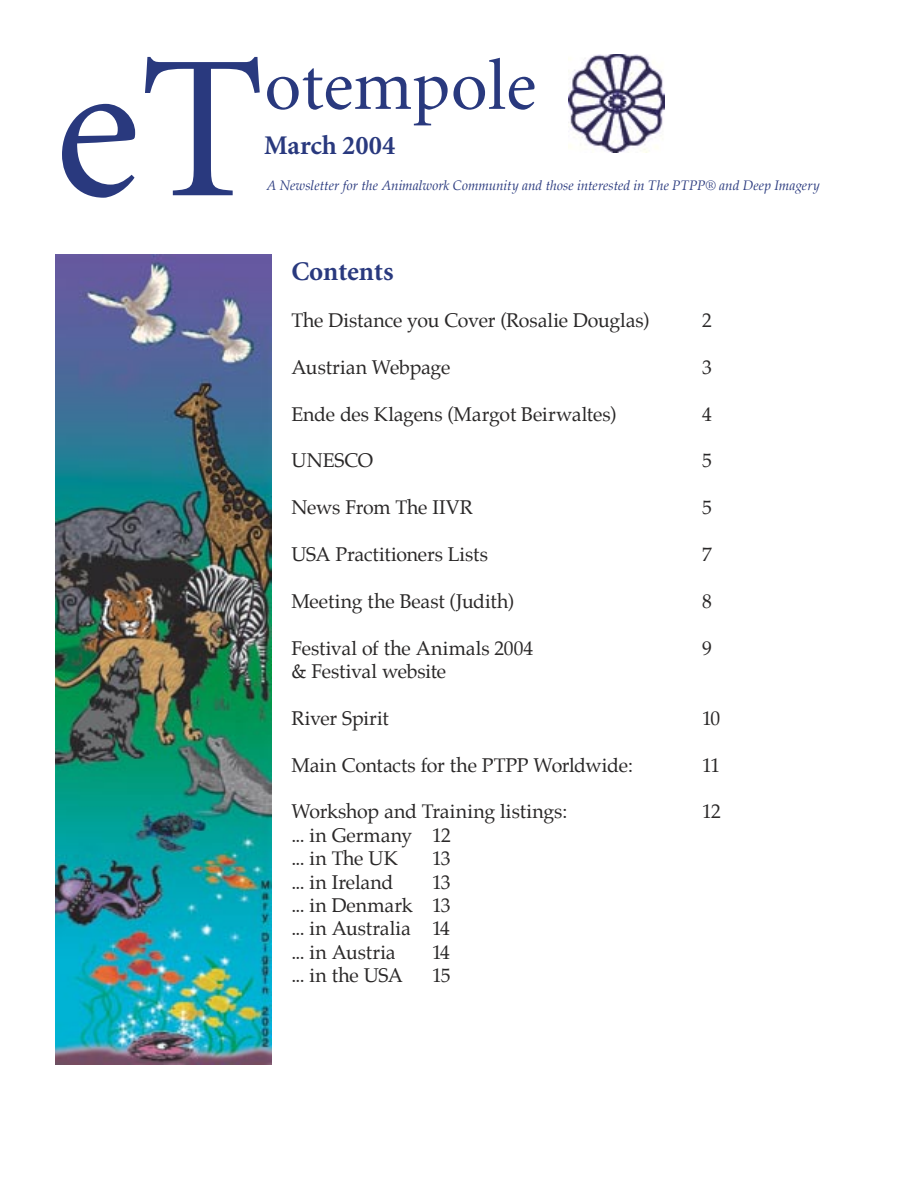
<style>
.page{position:relative;width:918px;height:1188px;background:#fff}
.page>*{position:absolute;margin:0;border:0;box-sizing:border-box;transform-origin:0 0}
.t1{font:204.9px "Minion";color:#29397e}
.t2{font:72px "Minion";color:#29397e}
.t3{font:700 27px "Minion";color:#29397e}
.t4{font:19.5px/23.4px "Palatino";letter-spacing:-.01em;color:#2a2828}
.t5{font:italic 13.5px "Palatino";letter-spacing:.005em;color:#29397e}
</style>
<div class="page">
<img style="left:55px;top:255px;width:216px;height:810px">
<img style="left:569px;top:54px;width:95px;height:99px">
<h1 class="t1" style="left:54px;top:29px;width:212px">eT</h1>
<h2 class="t2" style="left:264px;top:50px;width:274px">otempole</h2>
<h3 class="t3" style="left:264px;top:131px;width:133px">March 2004</h3>
<p class="t5" style="left:267px;top:177px;width:555px">A Newsletter for the Animalwork Community and those interested in The PTPP® and Deep Imagery</p>
<h3 class="t3" style="left:292px;top:258px;width:104px">Contents</h3>
<p class="t4" style="left:292px;top:310px;width:360px">The Distance you Cover (Rosalie Douglas)</p>
<p class="t4" style="left:702px;top:310px;width:11px">2</p>
<p class="t4" style="left:292px;top:357px;width:160px">Austrian Webpage</p>
<p class="t4" style="left:702px;top:357px;width:11px">3</p>
<p class="t4" style="left:292px;top:404px;width:326px">Ende des Klagens (Margot Beirwaltes)</p>
<p class="t4" style="left:702px;top:404px;width:11px">4</p>
<p class="t4" style="left:292px;top:451px;width:83px">UNESCO</p>
<p class="t4" style="left:702px;top:451px;width:11px">5</p>
<p class="t4" style="left:292px;top:497px;width:183px">News From The IIVR</p>
<p class="t4" style="left:702px;top:497px;width:11px">5</p>
<p class="t4" style="left:292px;top:544px;width:198px">USA Practitioners Lists</p>
<p class="t4" style="left:702px;top:544px;width:11px">7</p>
<p class="t4" style="left:292px;top:591px;width:224px">Meeting the Beast (Judith)</p>
<p class="t4" style="left:702px;top:591px;width:11px">8</p>
<p class="t4" style="left:292px;top:638px;width:243px">Festival of the Animals 2004</p>
<p class="t4" style="left:702px;top:638px;width:11px">9</p>
<p class="t4" style="left:292px;top:661px;width:156px">&amp; Festival website</p>
<p class="t4" style="left:292px;top:708px;width:99px">River Spirit</p>
<p class="t4" style="left:702px;top:708px;width:20px">10</p>
<p class="t4" style="left:292px;top:755px;width:343px">Main Contacts for the PTPP Worldwide:</p>
<p class="t4" style="left:702px;top:755px;width:20px">11</p>
<p class="t4" style="left:292px;top:802px;width:277px">Workshop and Training listings:</p>
<p class="t4" style="left:702px;top:802px;width:20px">12</p>
<p class="t4" style="left:292px;top:825px;width:161px">... in Germany 12 ... in The UK</p>
<p class="t4" style="left:432px;top:848px;width:20px">13</p>
<p class="t4" style="left:292px;top:872px;width:103px">... in Ireland</p>
<p class="t4" style="left:292px;top:872px;width:161px;text-align:justify;text-indent:140px">13 ... in Denmark 13 ... in Australia 14 ... in Austria</p>
<p class="t4" style="left:432px;top:942px;width:19px">14</p>
<p class="t4" style="left:292px;top:965px;width:113px">... in the USA</p>
<p class="t4" style="left:432px;top:965px;width:20px">15</p>
</div>
